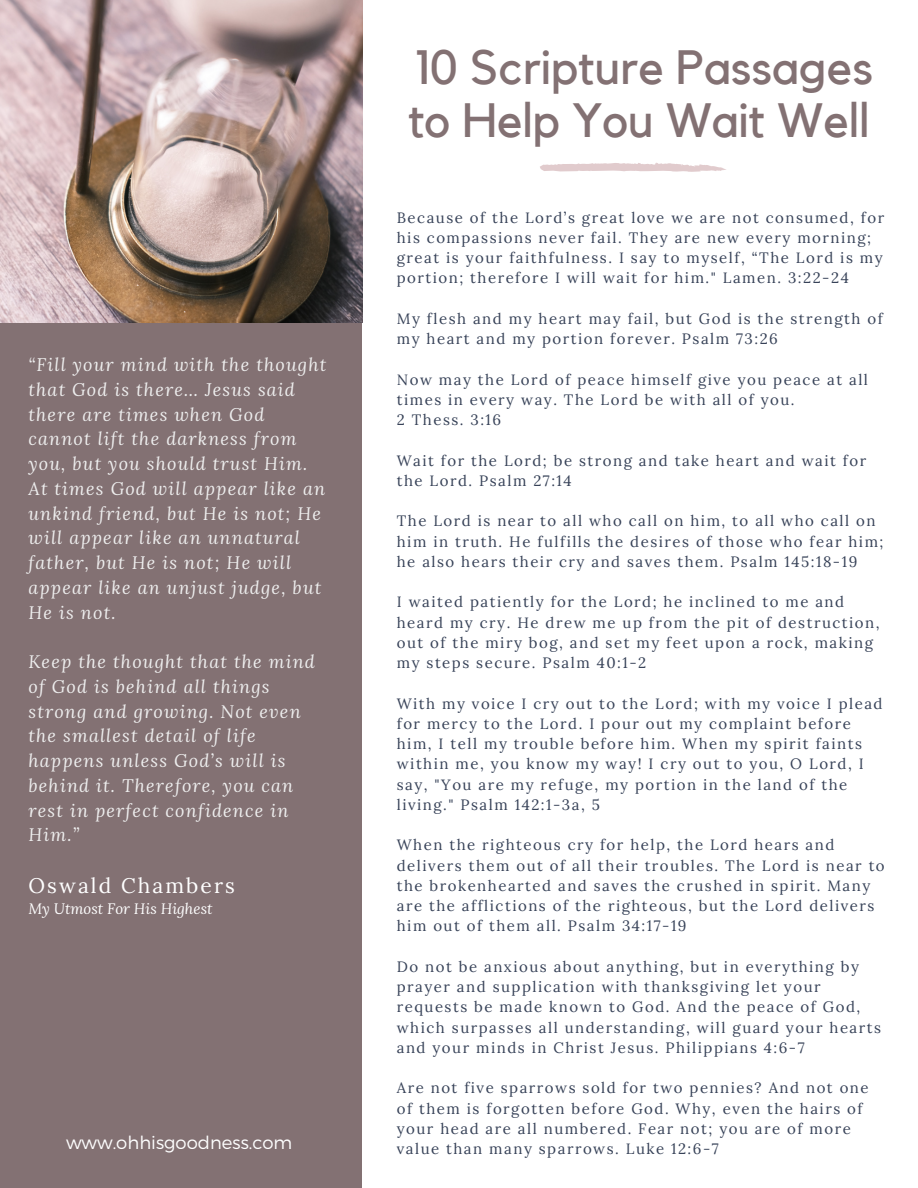
<style>
.page{position:relative;width:918px;height:1188px;background:#fff}
.page>*{position:absolute;margin:0;border:0;box-sizing:border-box;transform-origin:0 0}
.t1{font:48px/52.8px "Kollektif";color:#837173}
.t2{font:21px "Lora";letter-spacing:.1em;color:#fff}
.t3{font:italic 18px/24.8px "Lora";letter-spacing:.065em;color:#eee}
.t4{font:300 18px "Montserrat";color:#fff}
.t5{font:15px/20.2px "Lora";letter-spacing:.1em;color:#374258}
.t6{font:italic 15px "Lora";color:#fff}
</style>
<div class="page">
<div style="left:0;top:0;width:361px;height:1188px;background:#837173"></div>
<img style="left:0;top:0;width:362px;height:323px">
<svg style="left:540px;top:163px;width:186px;height:9px"></svg>
<p class="t3" style="left:28px;top:352px;width:299px">“Fill your mind with the thought that God is there… Jesus said there are times when God cannot lift the darkness from you, but you should trust Him.<br>At times God will appear like an unkind friend, but He is not; He will appear like an unnatural father, but He is not; He will appear like an unjust judge, but<br>He is not.</p>
<p class="t3" style="left:28px;top:649px;width:288px">Keep the thought that the mind of God is behind all things strong and growing. Not even the smallest detail of life happens unless God’s will is behind it. Therefore, you can rest in perfect confidence in<br>Him.”</p>
<p class="t2" style="left:28px;top:872px;width:208px">Oswald Chambers</p>
<p class="t6" style="left:28px;top:899px;width:186px">My Utmost For His Highest</p>
<p class="t4" style="left:66px;top:1131px;width:228px">www.ohhisgoodness.com</p>
<p class="t1" style="left:408px;top:43px;width:466px">10 Scripture Passages to Help You Wait Well</p>
<p class="t5" style="left:397px;top:207px;width:489px">Because of the Lord’s great love we are not consumed, for his compassions never fail. They are new every morning; great is your faithfulness. I say to myself, “The Lord is my portion; therefore I will wait for him." Lamen. 3:22-24</p>
<p class="t5" style="left:397px;top:308px;width:487px">My flesh and my heart may fail, but God is the strength of my heart and my portion forever. Psalm 73:26</p>
<p class="t5" style="left:397px;top:369px;width:473px">Now may the Lord of peace himself give you peace at all times in every way. The Lord be with all of you.</p>
<p class="t5" style="left:397px;top:409px;width:106px">2 Thess. 3:16</p>
<p class="t5" style="left:397px;top:450px;width:471px">Wait for the Lord; be strong and take heart and wait for the Lord. Psalm 27:14</p>
<p class="t5" style="left:397px;top:511px;width:488px">The Lord is near to all who call on him, to all who call on him in truth. He fulfills the desires of those who fear him; he also hears their cry and saves them. Psalm 145:18-19</p>
<p class="t5" style="left:397px;top:592px;width:484px">I waited patiently for the Lord; he inclined to me and heard my cry. He drew me up from the pit of destruction, out of the miry bog, and set my feet upon a rock, making my steps secure. Psalm 40:1-2</p>
<p class="t5" style="left:397px;top:693px;width:487px">With my voice I cry out to the Lord; with my voice I plead for mercy to the Lord. I pour out my complaint before him, I tell my trouble before him. When my spirit faints within me, you know my way! I cry out to you, O Lord, I say, "You are my refuge, my portion in the land of the living." Psalm 142:1-3a, 5</p>
<p class="t5" style="left:397px;top:835px;width:489px">When the righteous cry for help, the Lord hears and delivers them out of all their troubles. The Lord is near to the brokenhearted and saves the crushed in spirit. Many are the afflictions of the righteous, but the Lord delivers him out of them all. Psalm 34:17-19</p>
<p class="t5" style="left:397px;top:956px;width:486px">Do not be anxious about anything, but in everything by prayer and supplication with thanksgiving let your requests be made known to God. And the peace of God, which surpasses all understanding, will guard your hearts and your minds in Christ Jesus. Philippians 4:6-7</p>
<p class="t5" style="left:397px;top:1078px;width:473px">Are not five sparrows sold for two pennies? And not one of them is forgotten before God. Why, even the hairs of your head are all numbered. Fear not; you are of more value than many sparrows. Luke 12:6-7</p>
</div>
